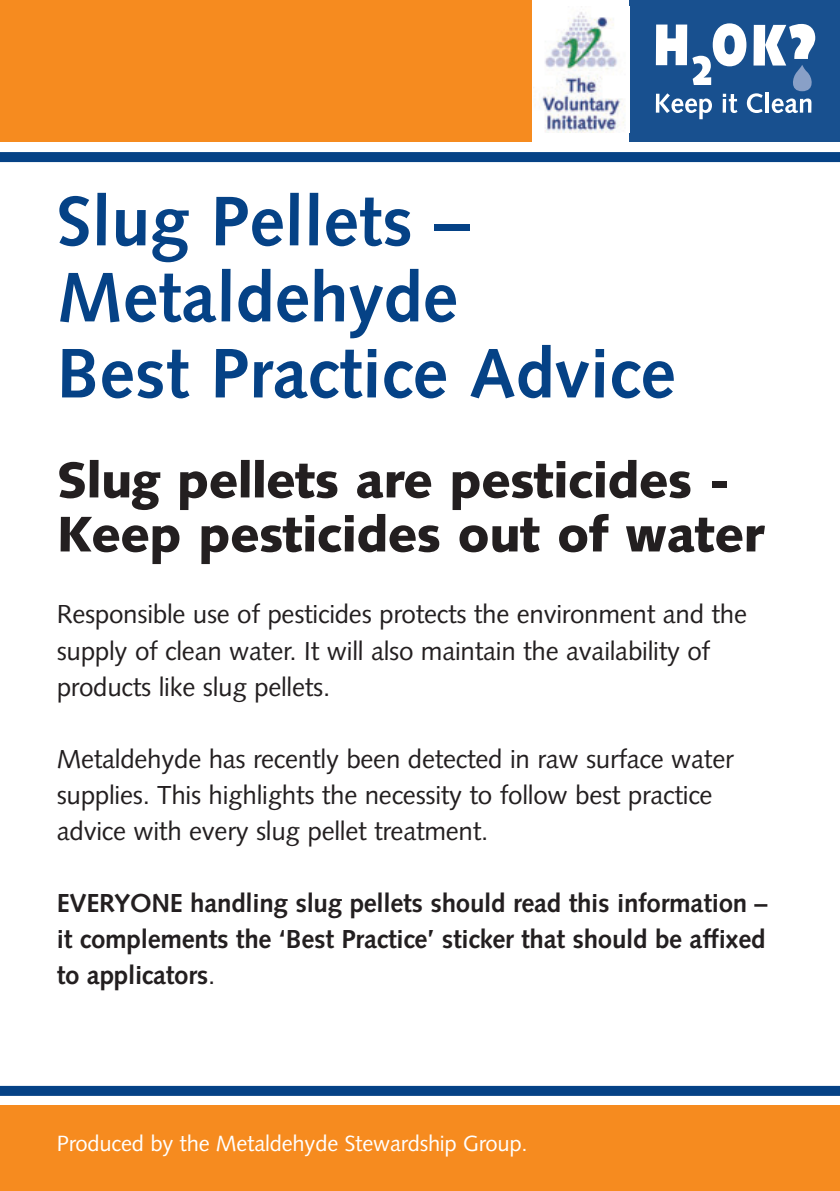
<style>
.page{position:relative;width:840px;height:1191px;background:#fff}
.page>*{position:absolute;margin:0;border:0;box-sizing:border-box;transform-origin:0 0}
.t1{font:700 70px/76px "Syntax";color:#054286}
.t2{font:900 50px/54px "Syntax";letter-spacing:-.015em;color:#231f20}
.t3{font:26px/36px "Syntax";letter-spacing:-.01em;color:#231f20}
.t4{font:700 26px/36px "Syntax";letter-spacing:-.01em;color:#231f20;text-align:justify}
.t5{font:22px "Syntax";letter-spacing:-.01em;color:#fff}
.s1{font-weight:400}
</style>
<div class="page">
<div style="left:0;top:0;width:589px;height:142px;background:#f68b1f"></div>
<div style="left:0;top:1106px;width:839px;height:85px;background:#f68b1f"></div>
<div style="left:629px;top:0;width:210px;height:142px;background:#18508f"></div>
<svg style="left:655px;top:23px;width:159px;height:96px"></svg>
<div style="left:532px;top:0;width:97px;height:142px;background:#fff"></div>
<img style="left:533px;top:6px;width:92px;height:126px">
<div style="left:0;top:152px;width:839px;height:10px;background:#054286"></div>
<div style="left:0;top:1085px;width:839px;height:10px;background:#054286"></div>
<h1 class="t1" style="left:57px;top:189px;width:620px">Slug Pellets –<br>Metaldehyde<br>Best Practice Advice</h1>
<h2 class="t2" style="left:57px;top:458px;width:708px">Slug pellets are pesticides -<br>Keep pesticides out of water</h2>
<p class="t3" style="left:57px;top:599px;width:691px">Responsible use of pesticides protects the environment and the supply of clean water. It will also maintain the availability of products like slug pellets.</p>
<p class="t3" style="left:57px;top:743px;width:678px">Metaldehyde has recently been detected in raw surface water supplies. This highlights the necessity to follow best practice advice with every slug pellet treatment.</p>
<p class="t4" style="left:57px;top:887px;width:712px">EVERYONE handling slug pellets should read this information – it complements the ‘Best Practice’ sticker that should be affixed to applicators<span class="s1">.</span></p>
<p class="t5" style="left:57px;top:1134px;width:472px">Produced by the Metaldehyde Stewardship Group.</p>
</div>
